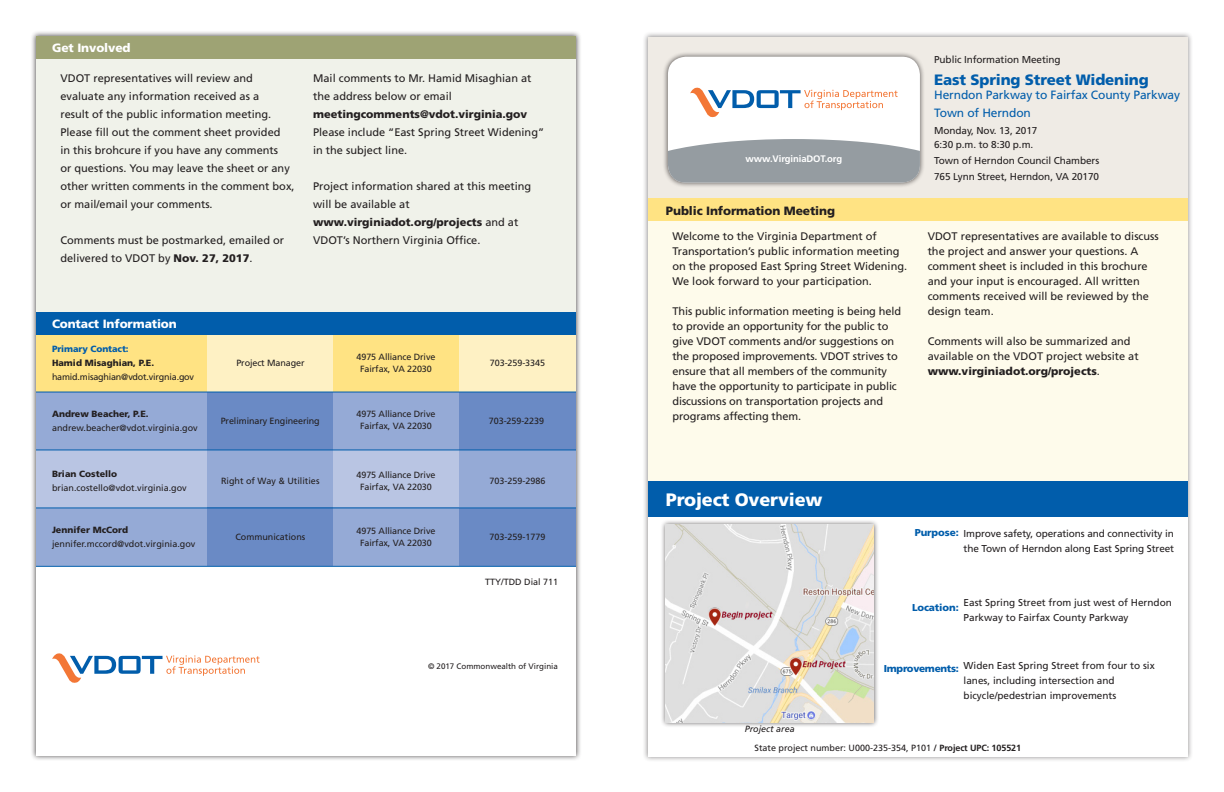
<style>
.page{position:relative;width:1224px;height:792px;background:#fff}
.page>*{position:absolute;margin:0;border:0;box-sizing:border-box;transform-origin:0 0}
.t1{font:900 18px "Frutiger LT Std";letter-spacing:-.01em;color:#fff}
.t2{font:900 15px "Frutiger LT Std";letter-spacing:-.01em;color:#015dab}
.t3{font:12px/18px "Frutiger LT Std";letter-spacing:-.01em;color:#015dab}
.t4{font:900 12px "Frutiger LT Std";letter-spacing:-.01em;color:#fff}
.t5{font:900 12px "Frutiger LT Std";letter-spacing:-.01em;color:#231f20}
.Brochure_Body_10pt_1{font:11px/15px "Frutiger LT Std";color:#231f20}
.Brochure_Body_10pt_1-2{font:10px/15px "Frutiger LT Std";letter-spacing:-.01em;color:#231f20}
.Brochure_Body_10pt_1-3{font:900 10px "Frutiger LT Std";letter-spacing:-.01em;color:#015dab}
.Brochure_Body_10pt_1-4{font:900 10px "Frutiger LT Std";letter-spacing:-.03em;color:#015dab}
.t6{font:700 9.5px "Frutiger LT Std";letter-spacing:-.01em;color:#fff}
.Brochure_Body_9pt_14{font:9px "Frutiger LT Std";letter-spacing:-.01em;color:#231f20}
.Brochure_Body_9pt_14-2{font:900 9px "Frutiger LT Std";color:#231f20}
.t7{font:900 9px "Frutiger LT Std";letter-spacing:-.01em;color:#015dab}
.t8{font:italic 9px "Frutiger LT Std";color:#231f20}
.t9{font:8px "Frutiger LT Std";color:#231f20}
.s1{font-weight:900}
.s2{font-weight:700}
</style>
<div class="page">
<div style="left:30px;top:30px;width:552px;height:732px;background:#231f20;opacity:.75"></div>
<div style="left:36px;top:36px;width:540px;height:720px;background:#fff"></div>
<div style="left:36px;top:334px;width:172px;height:58px;background:#ffe383"></div>
<div style="left:207px;top:334px;width:126px;height:59px;background:#fef1c4"></div>
<div style="left:333px;top:334px;width:126px;height:59px;background:#ffe383"></div>
<div style="left:459px;top:334px;width:117px;height:58px;background:#fef1c4"></div>
<div style="left:642px;top:31px;width:552px;height:731px;background:#231f20;opacity:.5"></div>
<div style="left:648px;top:37px;width:540px;height:720px;background:#fff"></div>
<div style="left:648px;top:211px;width:540px;height:281px;background:#fefbeb"></div>
<div style="left:648px;top:37px;width:540px;height:180px;background:#efebe5"></div>
<div style="left:648px;top:199px;width:540px;height:22px;background:#ffe383"></div>
<div style="left:648px;top:481px;width:540px;height:36px;background:#015dab"></div>
<div style="left:662px;top:51px;width:264px;height:137px;background:#231f20;opacity:.75"></div>
<div style="left:668px;top:57px;width:252px;height:126px;background:#fff;border-radius:18px"></div>
<svg style="left:690px;top:87px;width:208px;height:31px"></svg>
<svg style="left:668px;top:139px;width:252px;height:44px;background:#9ea5a9"></svg>
<div style="left:36px;top:36px;width:540px;height:276px;background:#f0f2ea"></div>
<div style="left:36px;top:36px;width:540px;height:23px;background:#9ea374"></div>
<svg style="left:52px;top:653px;width:208px;height:30px"></svg>
<div style="left:36px;top:312px;width:540px;height:23px;background:#015dab"></div>
<div style="left:660px;top:519px;width:219px;height:209px;background:#231f20;opacity:.75"></div>
<img style="left:666px;top:525px;width:207px;height:197px">
<div style="left:36px;top:392px;width:172px;height:58px;background:#95aad6"></div>
<div style="left:207px;top:392px;width:126px;height:58px;background:#6a8ac5"></div>
<div style="left:333px;top:392px;width:126px;height:58px;background:#95aad6"></div>
<div style="left:459px;top:392px;width:117px;height:58px;background:#6a8ac5"></div>
<div style="left:36px;top:450px;width:172px;height:58px;background:#b9c5e3"></div>
<div style="left:207px;top:450px;width:126px;height:58px;background:#95aad6"></div>
<div style="left:333px;top:450px;width:126px;height:58px;background:#b9c5e3"></div>
<div style="left:459px;top:450px;width:117px;height:58px;background:#95aad6"></div>
<div style="left:36px;top:508px;width:172px;height:58px;background:#95aad6"></div>
<div style="left:207px;top:508px;width:126px;height:58px;background:#6a8ac5"></div>
<div style="left:333px;top:508px;width:126px;height:58px;background:#95aad6"></div>
<div style="left:459px;top:508px;width:117px;height:58px;background:#6a8ac5"></div>
<hr style="left:36px;top:508px;width:540px;height:1px;background:#015dab">
<hr style="left:36px;top:566px;width:540px;height:1px;background:#015dab">
<hr style="left:36px;top:450px;width:540px;height:1px;background:#015dab">
<hr style="left:36px;top:392px;width:540px;height:1px;background:#015dab">
<p class="t4" style="left:52px;top:40px;width:80px">Get Involved</p>
<p class="Brochure_Body_10pt_1" style="left:60px;top:69px;width:236px;line-height:18px">VDOT representatives will review and evaluate any information received as a<br>result of the public information meeting.<br>Please fill out the comment sheet provided<br>in this brohcure if you have any comments<br>or questions. You may leave the sheet or any other written comments in the comment box, or mail/email your comments.</p>
<p class="Brochure_Body_10pt_1" style="left:60px;top:231px;width:225px;line-height:18px">Comments must be postmarked, emailed or delivered to VDOT by <span class="s1">Nov. 27, 2017</span>.</p>
<p class="Brochure_Body_10pt_1" style="left:313px;top:69px;width:220px;line-height:18px">Mail comments to Mr. Hamid Misaghian at the address below or email <span class="s1">meetingcomments@vdot.virginia.gov</span></p>
<p class="Brochure_Body_10pt_1" style="left:313px;top:123px;width:233px;line-height:18px">Please include “East Spring Street Widening” in the subject line.</p>
<p class="Brochure_Body_10pt_1" style="left:313px;top:177px;width:220px;line-height:18px">Project information shared at this meeting will be available at <span class="s1">www.virginiadot.org/projects</span> and at VDOT’s Northern Virginia Office.</p>
<p class="t4" style="left:52px;top:317px;width:126px">Contact Information</p>
<p class="t7" style="left:52px;top:343px;width:78px">Primary Contact:</p>
<p class="Brochure_Body_9pt_14-2" style="left:52px;top:357px;width:104px">Hamid Misaghian, P.E.</p>
<p class="Brochure_Body_9pt_14" style="left:52px;top:371px;width:144px">hamid.misaghian@vdot.virgnia.gov</p>
<p class="Brochure_Body_9pt_14" style="left:236px;top:358px;width:70px">Project Manager</p>
<p class="Brochure_Body_9pt_14" style="left:357px;top:352px;width:80px">4975 Alliance Drive</p>
<p class="Brochure_Body_9pt_14" style="left:360px;top:364px;width:73px">Fairfax, VA 22030</p>
<p class="Brochure_Body_9pt_14" style="left:490px;top:358px;width:57px">703-259-3345</p>
<p class="Brochure_Body_9pt_14-2" style="left:52px;top:409px;width:98px">Andrew Beacher, P.E.</p>
<p class="Brochure_Body_9pt_14" style="left:52px;top:423px;width:147px">andrew.beacher@vdot.virginia.gov</p>
<p class="Brochure_Body_9pt_14" style="left:221px;top:416px;width:101px">Preliminary Engineering</p>
<p class="Brochure_Body_9pt_14" style="left:357px;top:409px;width:80px">4975 Alliance Drive</p>
<p class="Brochure_Body_9pt_14" style="left:360px;top:421px;width:73px">Fairfax, VA 22030</p>
<p class="Brochure_Body_9pt_14" style="left:489px;top:416px;width:57px">703-259-2239</p>
<p class="Brochure_Body_9pt_14-2" style="left:52px;top:469px;width:67px">Brian Costello</p>
<p class="Brochure_Body_9pt_14" style="left:52px;top:483px;width:136px">brian.costello@vdot.virginia.gov</p>
<p class="Brochure_Body_9pt_14" style="left:221px;top:476px;width:100px">Right of Way &amp; Utilities</p>
<p class="Brochure_Body_9pt_14" style="left:357px;top:469px;width:80px">4975 Alliance Drive</p>
<p class="Brochure_Body_9pt_14" style="left:360px;top:481px;width:73px">Fairfax, VA 22030</p>
<p class="Brochure_Body_9pt_14" style="left:489px;top:476px;width:58px">703-259-2986</p>
<p class="Brochure_Body_9pt_14-2" style="left:52px;top:525px;width:78px">Jennifer McCord</p>
<p class="Brochure_Body_9pt_14" style="left:52px;top:539px;width:145px">jennifer.mccord@vdot.virginia.gov</p>
<p class="Brochure_Body_9pt_14" style="left:235px;top:532px;width:72px">Communications</p>
<p class="Brochure_Body_9pt_14" style="left:357px;top:526px;width:80px">4975 Alliance Drive</p>
<p class="Brochure_Body_9pt_14" style="left:360px;top:538px;width:73px">Fairfax, VA 22030</p>
<p class="Brochure_Body_9pt_14" style="left:489px;top:532px;width:58px">703-259-1779</p>
<p class="Brochure_Body_9pt_14" style="left:485px;top:576px;width:75px">TTY/TDD Dial 711</p>
<p class="t9" style="left:428px;top:662px;width:131px">© 2017 Commonwealth of Virginia</p>
<p class="t6" style="left:746px;top:153px;width:98px">www.VirginiaDOT.org</p>
<p class="t5" style="left:666px;top:204px;width:171px">Public Information Meeting</p>
<p class="Brochure_Body_10pt_1" style="left:672px;top:229px;width:236px">Welcome to the Virginia Department of Transportation’s public information meeting on the proposed East Spring Street Widening.<br>We look forward to your participation.</p>
<p class="Brochure_Body_10pt_1" style="left:672px;top:304px;width:230px">This public information meeting is being held to provide an opportunity for the public to give VDOT comments and/or suggestions on the proposed improvements. VDOT strives to ensure that all members of the community have the opportunity to participate in public discussions on transportation projects and programs affecting them.</p>
<p class="Brochure_Body_10pt_1-2" style="left:934px;top:52px;width:128px">Public Information Meeting</p>
<p class="t2" style="left:934px;top:71px;width:216px">East Spring Street Widening</p>
<p class="t3" style="left:934px;top:86px;width:247px">Herndon Parkway to Fairfax County Parkway<br>Town of Herndon</p>
<p class="Brochure_Body_10pt_1-2" style="left:934px;top:123px;width:105px">Monday, Nov. 13, 2017</p>
<p class="Brochure_Body_10pt_1-2" style="left:934px;top:137px;width:101px">6:30 p.m. to 8:30 p.m.</p>
<p class="Brochure_Body_10pt_1-2" style="left:934px;top:153px;width:167px;line-height:16px">Town of Herndon Council Chambers<br>765 Lynn Street, Herndon, VA 20170</p>
<p class="Brochure_Body_10pt_1" style="left:928px;top:229px;width:233px">VDOT representatives are available to discuss the project and answer your questions. A comment sheet is included in this brochure and your input is encouraged. All written comments received will be reviewed by the design team.</p>
<p class="Brochure_Body_10pt_1" style="left:928px;top:334px;width:212px">Comments will also be summarized and available on the VDOT project website at <span class="s1">www.virginiadot.org/projects</span>.</p>
<p class="t1" style="left:666px;top:488px;width:158px">Project Overview</p>
<p class="Brochure_Body_10pt_1-3" style="left:915px;top:527px;width:46px">Purpose:</p>
<p class="Brochure_Body_10pt_1-2" style="left:964px;top:526px;width:212px">Improve safety, operations and connectivity in the Town of Herndon along East Spring Street</p>
<p class="t8" style="left:745px;top:724px;width:52px">Project area</p>
<p class="Brochure_Body_10pt_1-2" style="left:964px;top:595px;width:210px">East Spring Street from just west of Herndon<br>Parkway to Fairfax County Parkway</p>
<p class="Brochure_Body_10pt_1-2" style="left:964px;top:658px;width:193px">Widen East Spring Street from four to six lanes, including intersection and bicycle/pedestrian improvements</p>
<p class="Brochure_Body_10pt_1-3" style="left:912px;top:601px;width:48px">Location:</p>
<p class="Brochure_Body_10pt_1-4" style="left:884px;top:663px;width:76px">Improvements:</p>
<p class="Brochure_Body_9pt_14" style="left:755px;top:743px;width:268px">State project number: U000-235-354, P101 <span class="s2">/ Project UPC: 105521</span></p>
</div>
